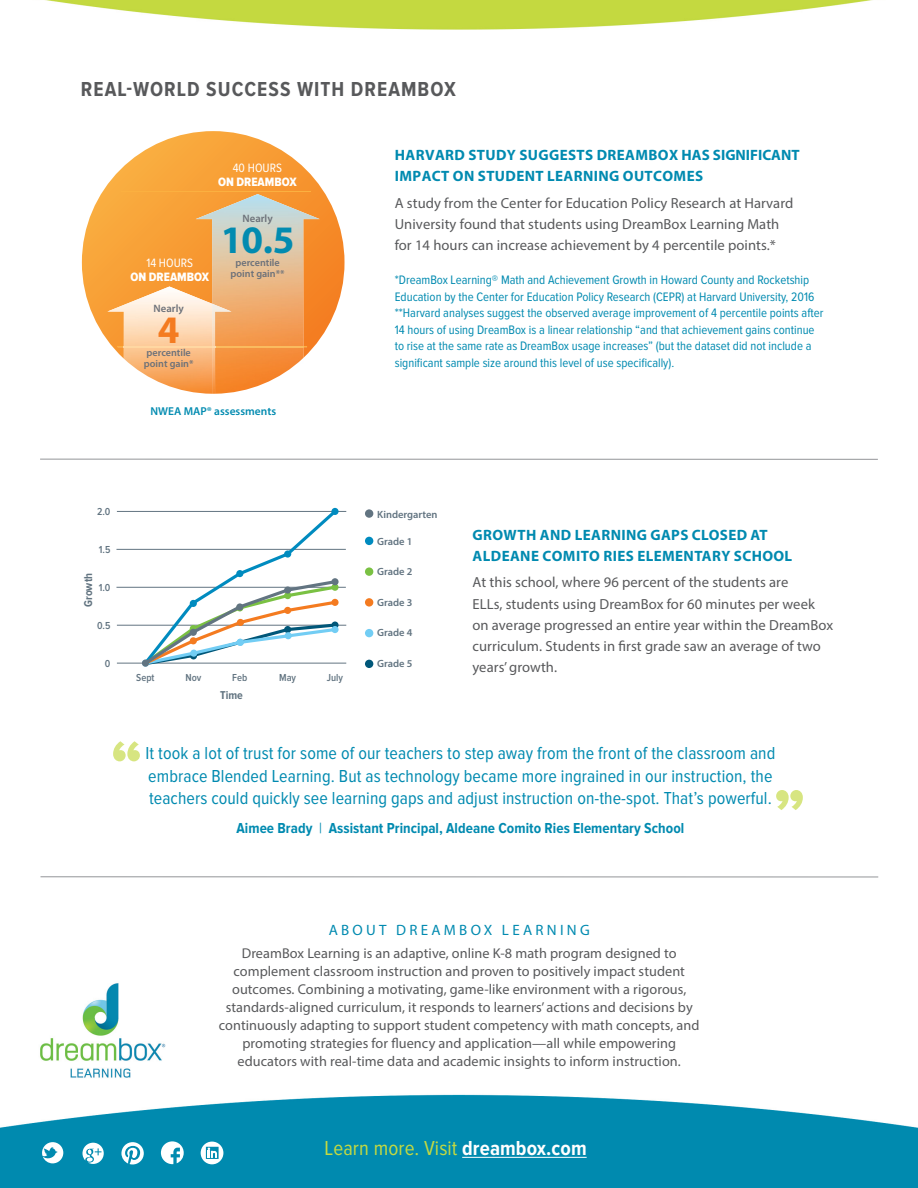
<style>
.page{position:relative;width:918px;height:1188px;background:#fff}
.page>*{position:absolute;margin:0;border:0;box-sizing:border-box;transform-origin:0 0}
.t1{font:900 60px "Proxima Nova Cond";color:#c3d941}
.t2{font:700 39.15px "Myriad Pro";color:#028bb0}
.t3{font:700 39.15px "Myriad Pro";color:#f47b20}
.t4{font:700 21px "Proxima Nova Cond";letter-spacing:.05em;color:#58595b}
.t5{font:21px "Proxima Nova Cond";letter-spacing:.005em;color:#c3d941}
.t6{font:18px/22.5px "Proxima Nova Cond";letter-spacing:.005em;color:#008ab0}
.t7{font:700 15px/21px "Myriad Pro";letter-spacing:.025em;color:#008ab0}
.t8{font:700 15px "Proxima Nova Cond";letter-spacing:.005em;color:#008ab0}
.t9{font:15px "Myriad Pro";letter-spacing:.22em;color:#008ab0}
.t10{font:14.7px/21.1px "Myriad Pro";letter-spacing:.005em;color:#58595b}
.t11{font:14.25px/18px "Myriad Pro";letter-spacing:.005em;color:#58595b;text-align:center}
.t12{font:12.75px/16.5px "Proxima Nova Cond";color:#008ab0}
.t13{font:12.6px "Proxima Nova Cond Extrabld";color:#fff}
.t14{font:12.6px "Proxima Nova Cond";color:#fff}
.t15{font:700 11.85px "Proxima Nova Cond";color:#627481}
.t16{font:600 11.4px "Myriad Pro";color:#028bb0}
.t17{font:600 10.65px "Myriad Pro";color:#6c7179}
.t18{font:600 10.5px "Myriad Pro";color:#627481}
.t19{font:600 10.5px "Proxima Nova Cond";color:#627481}
.t20{font:600 10.2px/10.9px "Myriad Pro";color:#6c7179}
.s1{font-weight:400}
.s2{font-weight:700;color:#fff}
</style>
<div class="page">
<img style="left:0;top:0;width:918px;height:1188px">
<hr style="left:462px;top:1157px;width:125px;height:1px;background:#fff">
<hr style="left:116px;top:587px;width:230px;height:1px;background:#627481">
<hr style="left:117px;top:663px;width:229px;height:1px;background:#627481">
<hr style="left:117px;top:625px;width:229px;height:1px;background:#627481">
<hr style="left:116px;top:549px;width:230px;height:1px;background:#627481">
<hr style="left:117px;top:511px;width:229px;height:1px;background:#627481">
<div style="left:365px;top:537px;width:8px;height:8px;background:#008bbf;border-radius:50%"></div>
<div style="left:365px;top:567px;width:8px;height:9px;background:#7ac143;border-radius:50%"></div>
<div style="left:365px;top:598px;width:8px;height:9px;background:#f47b20;border-radius:50%"></div>
<div style="left:365px;top:629px;width:8px;height:8px;background:#72cdf4;border-radius:50%"></div>
<div style="left:365px;top:660px;width:8px;height:8px;background:#005779;border-radius:50%"></div>
<div style="left:365px;top:509px;width:8px;height:9px;background:#627481;border-radius:50%"></div>
<svg style="left:141px;top:507px;width:198px;height:161px"></svg>
<hr style="left:40px;top:459px;width:838px;height:1px;background:#939598">
<svg style="left:82px;top:131px;width:263px;height:228px"></svg>
<img style="left:124px;top:394px;width:179px;height:2px">
<img style="left:107px;top:287px;width:89px;height:107px">
<img style="left:124px;top:347px;width:72px;height:1px">
<hr style="left:121px;top:191px;width:190px;height:1px;background:#fbb040">
<img style="left:196px;top:194px;width:124px;height:200px">
<img style="left:231px;top:347px;width:72px;height:1px">
<img style="left:212px;top:304px;width:19px;height:90px">
<hr style="left:40px;top:877px;width:838px;height:1px;background:#939598">
<svg style="left:82px;top:1143px;width:22px;height:21px"></svg>
<svg style="left:121px;top:1142px;width:23px;height:22px"></svg>
<svg style="left:42px;top:1142px;width:21px;height:21px"></svg>
<svg style="left:161px;top:1141px;width:23px;height:23px"></svg>
<svg style="left:201px;top:1142px;width:22px;height:22px"></svg>
<h3 class="t4" style="left:81px;top:79px;width:376px">REAL-WORLD SUCCESS WITH DREAMBOX</h3>
<p class="t14" style="left:233px;top:163px;width:51px">40 HOURS</p>
<p class="t13" style="left:218px;top:176px;width:80px">ON DREAMBOX</p>
<p class="t14" style="left:146px;top:257px;width:48px">14 HOURS</p>
<p class="t13" style="left:130px;top:271px;width:80px">ON DREAMBOX</p>
<p class="t17" style="left:154px;top:302px;width:32px">Nearly</p>
<h2 class="t3" style="left:158px;top:305px;width:23px">4</h2>
<p class="t20" style="left:144px;top:347px;width:51px">percentile point gain*</p>
<p class="t17" style="left:243px;top:212px;width:32px">Nearly</p>
<h2 class="t2" style="left:221px;top:215px;width:75px">10.5</h2>
<p class="t20" style="left:231px;top:257px;width:55px;text-align:center">percentile point gain**</p>
<p class="t16" style="left:150px;top:403px;width:127px">NWEA MAP® assessments</p>
<p class="t7" style="left:395px;top:144px;width:406px">HARVARD STUDY SUGGESTS DREAMBOX HAS SIGNIFICANT<br>IMPACT ON STUDENT LEARNING OUTCOMES</p>
<p class="t10" style="left:395px;top:192px;width:400px">A study from the Center for Education Policy Research at Harvard<br>University found that students using DreamBox Learning Math for 14 hours can increase achievement by 4 percentile points.*</p>
<p class="t12" style="left:395px;top:272px;width:430px">*DreamBox Learning® Math and Achievement Growth in Howard County and Rocketship Education by the Center for Education Policy Research (CEPR) at Harvard University, 2016 **Harvard analyses suggest the observed average improvement of 4 percentile points after 14 hours of using DreamBox is a linear relationship “and that achievement gains continue to rise at the same rate as DreamBox usage increases” (but the dataset did not include a significant sample size around this level of use specifically).</p>
<p class="t19" style="left:97px;top:507px;width:15px">2.0</p>
<p class="t19" style="left:99px;top:545px;width:13px">1.5</p>
<p class="t19" style="left:99px;top:583px;width:13px">1.0</p>
<p class="t19" style="left:97px;top:621px;width:15px">0.5</p>
<p class="t19" style="left:105px;top:659px;width:7px">0</p>
<p class="t15" style="left:83px;top:607px;width:36px;rotate:-90deg">Growth</p>
<p class="t19" style="left:136px;top:673px;width:20px">Sept</p>
<p class="t19" style="left:186px;top:673px;width:17px">Nov</p>
<p class="t19" style="left:232px;top:673px;width:17px">Feb</p>
<p class="t15" style="left:220px;top:690px;width:24px">Time</p>
<p class="t19" style="left:279px;top:673px;width:18px">May</p>
<p class="t19" style="left:327px;top:673px;width:18px">July</p>
<p class="t18" style="left:377px;top:508px;width:62px">Kindergarten</p>
<p class="t18" style="left:377px;top:535px;width:37px">Grade 1</p>
<p class="t18" style="left:377px;top:565px;width:37px">Grade 2</p>
<p class="t18" style="left:377px;top:596px;width:37px">Grade 3</p>
<p class="t18" style="left:377px;top:626px;width:37px">Grade 4</p>
<p class="t18" style="left:377px;top:656px;width:37px">Grade 5</p>
<p class="t7" style="left:473px;top:524px;width:321px">GROWTH AND LEARNING GAPS CLOSED AT<br>ALDEANE COMITO RIES ELEMENTARY SCHOOL</p>
<p class="t10" style="left:472px;top:572px;width:362px">At this school, where 96 percent of the students are<br>ELLs, students using DreamBox for 60 minutes per week on average progressed an entire year within the DreamBox curriculum. Students in first grade saw an average of two years’ growth.</p>
<h1 class="t1" style="left:111px;top:735px;width:32px">“</h1>
<p class="t6" style="left:145px;top:743px;width:631px">It took a lot of trust for some of our teachers to step away from the front of the classroom and embrace Blended Learning. But as technology became more ingrained in our instruction, the teachers could quickly see learning gaps and adjust instruction on-the-spot. That’s powerful.</p>
<p class="t8" style="left:236px;top:821px;width:449px">Aimee Brady <span class="s1">|</span> Assistant Principal, Aldeane Comito Ries Elementary School</p>
<h1 class="t1" style="left:774px;top:783px;width:32px">”</h1>
<p class="t9" style="left:329px;top:921px;width:263px">ABOUT DREAMBOX LEARNING</p>
<p class="t11" style="left:219px;top:944px;width:482px">DreamBox Learning is an adaptive, online K-8 math program designed to complement classroom instruction and proven to positively impact student outcomes. Combining a motivating, game-like environment with a rigorous, standards-aligned curriculum, it responds to learners’ actions and decisions by continuously adapting to support student competency with math concepts, and promoting strategies for fluency and application—all while empowering educators with real-time data and academic insights to inform instruction.</p>
<h3 class="t5" style="left:325px;top:1138px;width:264px">Learn more. Visit <span class="s2">dreambox.com</span></h3>
</div>
